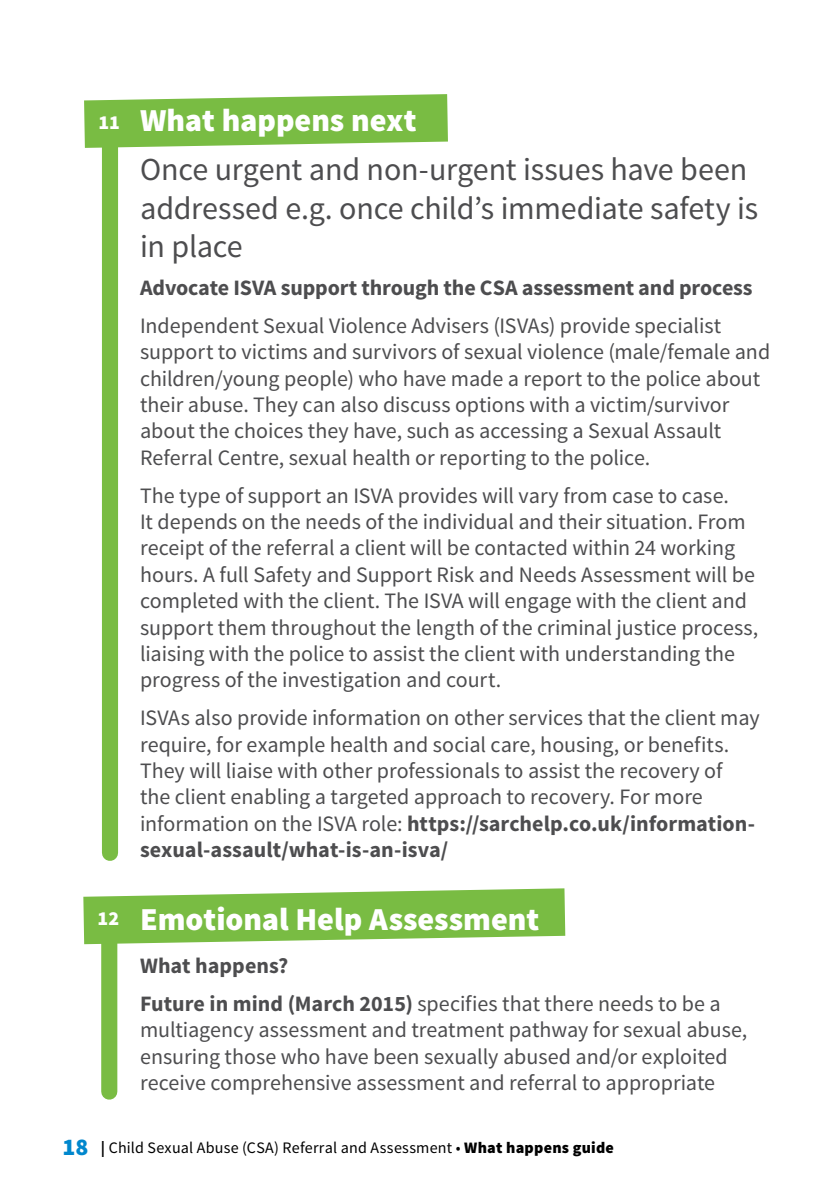
<style>
.page{position:relative;width:840px;height:1191px;background:#fff}
.page>*{position:absolute;margin:0;border:0;box-sizing:border-box;transform-origin:0 0}
.t1{font:32px/38.4px "Source Sans Pro";letter-spacing:-.005em;color:#4d4d4f}
.t2{font:900 32px "Source Sans Pro";color:#fff}
.t3{font:22px/26.4px "Source Sans Pro";color:#4d4d4f}
.t4{font:700 22px/37.8px "Source Sans Pro";letter-spacing:-.005em;color:#4d4d4f}
.t5{font:900 19.8px "Source Sans Pro";color:#fff}
.t6{font:16px "Source Sans Pro";letter-spacing:.015em;color:#000}
.s1{font-weight:700}
.s2{font-weight:400}
.s3{font-weight:900;font-size:24px;color:#0087cd}
.s4{font-weight:900}
</style>
<div class="page">
<svg style="left:84px;top:94px;width:363px;height:54px;background:#8ac45b"></svg>
<div style="left:102px;top:122px;width:16px;height:731px;background:#79bc43"></div>
<div style="left:94px;top:105px;width:32px;height:33px;background:#79bc43;border-radius:50%"></div>
<svg style="left:83px;top:888px;width:482px;height:56px;background:#8ec661"></svg>
<div style="left:101px;top:914px;width:16px;height:177px;background:#79bc43"></div>
<div style="left:93px;top:901px;width:33px;height:33px;background:#79bc43;border-radius:50%"></div>
<p class="t5" style="left:98px;top:110px;width:23px">11</p>
<p class="t5" style="left:98px;top:906px;width:23px">12</p>
<h1 class="t2" style="left:140px;top:99px;width:278px">What happens next</h1>
<h1 class="t1" style="left:140px;top:151px;width:619px">Once urgent and non-urgent issues have been addressed e.g. once child’s immediate safety is in place</h1>
<p class="t4" style="left:140px;top:269px;width:613px">Advocate ISVA support through the CSA assessment and process</p>
<p class="t3" style="left:140px;top:312px;width:631px">Independent Sexual Violence Advisers (ISVAs) provide specialist support to victims and survivors of sexual violence (male/female and children/young people) who have made a report to the police about their abuse. They can also discuss options with a victim/survivor about the choices they have, such as accessing a Sexual Assault Referral Centre, sexual health or reporting to the police.</p>
<p class="t3" style="left:140px;top:482px;width:619px">The type of support an ISVA provides will vary from case to case.<br>It depends on the needs of the individual and their situation. From receipt of the referral a client will be contacted within 24 working hours. A full Safety and Support Risk and Needs Assessment will be completed with the client. The ISVA will engage with the client and support them throughout the length of the criminal justice process, liaising with the police to assist the client with understanding the progress of the investigation and court.</p>
<p class="t3" style="left:140px;top:705px;width:620px">ISVAs also provide information on other services that the client may require, for example health and social care, housing, or benefits.<br>They will liaise with other professionals to assist the recovery of<br>the client enabling a targeted approach to recovery. For more information on the ISVA role: <span class="s1">https://sarchelp.co.uk/information&shy;sexual-assault/what-is-an-isva/</span></p>
<h1 class="t2" style="left:140px;top:898px;width:400px">Emotional Help Assessment</h1>
<p class="t4" style="left:140px;top:947px;width:582px">What happens?<br>Future in mind (March 2015) <span class="s2">specifies that there needs to be a</span></p>
<p class="t3" style="left:140px;top:1017px;width:608px">multiagency assessment and treatment pathway for sexual abuse, ensuring those who have been sexually abused and/or exploited receive comprehensive assessment and referral to appropriate</p>
<p class="t6" style="left:63px;top:1137px;width:552px"><span class="s3">18</span> <span class="s1">|</span> Child Sexual Abuse (CSA) Referral and Assessment • <span class="s4">What happens guide</span></p>
</div>
